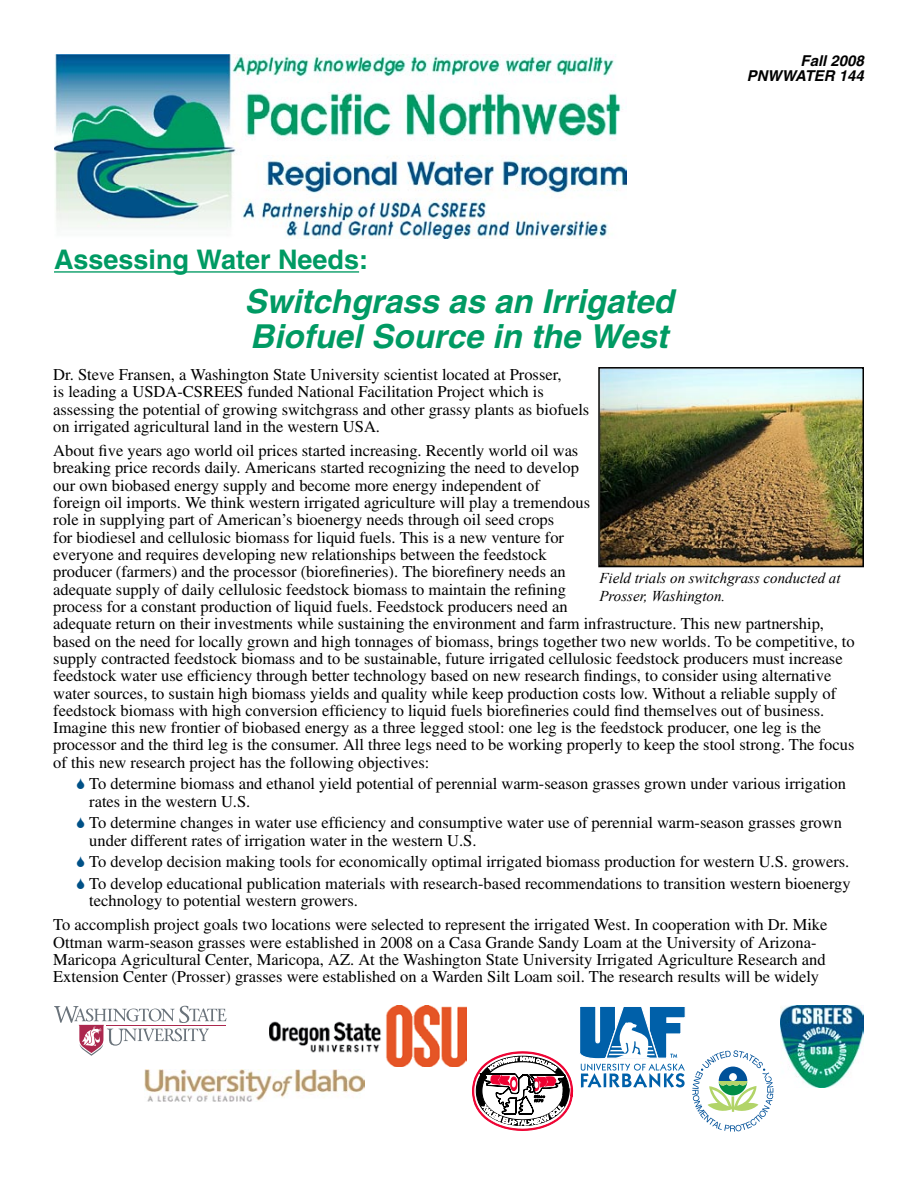
<style>
.page{position:relative;width:918px;height:1188px;background:#fff}
.page>*{position:absolute;margin:0;border:0;box-sizing:border-box;transform-origin:0 0}
.t1{font:italic 700 33px/34.7px "Sans";color:#009a63}
.t2{font:700 27px "Sans";color:#009a63}
.t3{font:16.5px/17.2px "Toronto";color:#000}
.t4{font:italic 15px/18px "Times New Roman";color:#000}
.t5{font:italic 700 15px/15.8px "Sans";color:#000;text-align:right}
</style>
<div class="page">
<img style="left:54px;top:54px;width:572px;height:184px">
<svg style="left:54px;top:1006px;width:172px;height:50px"></svg>
<img style="left:270px;top:1006px;width:197px;height:60px">
<svg style="left:580px;top:1006px;width:106px;height:81px"></svg>
<img style="left:781px;top:1006px;width:83px;height:82px">
<svg style="left:472px;top:1051px;width:101px;height:80px"></svg>
<svg style="left:692px;top:1050px;width:81px;height:82px"></svg>
<img style="left:144px;top:1069px;width:220px;height:32px">
<hr style="left:54px;top:271px;width:305px;height:2px;background:#009a63">
<img style="left:601px;top:370px;width:260px;height:194px">
<div style="left:598px;top:367px;width:266px;height:200px;border:2px solid #000"></div>
<h2 class="t2" style="left:54px;top:243px;width:316px">Assessing Water Needs:</h2>
<h1 class="t1" style="left:244px;top:284px;width:431px">Switchgrass as an Irrigated<br>Biofuel Source in the West</h1>
<p class="t5" style="left:747px;top:52px;width:119px">Fall 2008<br>PNWWATER 144</p>
<p class="t3" style="left:53px;top:366px;width:538px">Dr. Steve Fransen, a Washington State University scientist located at Prosser,<br>is leading a USDA-CSREES funded National Facilitation Project which is assessing the potential of growing switchgrass and other grassy plants as biofuels on irrigated agricultural land in the western USA.</p>
<p class="t3" style="left:53px;top:442px;width:803px">About five years ago world oil prices started increasing. Recently world oil was<br>breaking price records daily. Americans started recognizing the need to develop<br>our own biobased energy supply and become more energy independent of<br>foreign oil imports. We think western irrigated agriculture will play a tremendous<br>role in supplying part of American’s bioenergy needs through oil seed crops<br>for biodiesel and cellulosic biomass for liquid fuels. This is a new venture for<br>everyone and requires developing new relationships between the feedstock<br>producer (farmers) and the processor (biorefineries). The biorefinery needs an<br>adequate supply of daily cellulosic feedstock biomass to maintain the refining<br>process for a constant production of liquid fuels. Feedstock producers need an<br>adequate return on their investments while sustaining the environment and farm infrastructure. This new partnership, based on the need for locally grown and high tonnages of biomass, brings together two new worlds. To be competitive, to supply contracted feedstock biomass and to be sustainable, future irrigated cellulosic feedstock producers must increase feedstock water use efficiency through better technology based on new research findings, to consider using alternative water sources, to sustain high biomass yields and quality while keep production costs low. Without a reliable supply of feedstock biomass with high conversion efficiency to liquid fuels biorefineries could find themselves out of business.<br>Imagine this new frontier of biobased energy as a three legged stool: one leg is the feedstock producer, one leg is the processor and the third leg is the consumer. All three legs need to be working properly to keep the stool strong. The focus of this new research project has the following objectives:</p>
<p class="t3" style="left:89px;top:775px;width:758px">To determine biomass and ethanol yield potential of perennial warm-season grasses grown under various irrigation rates in the western U.S.</p>
<p class="t3" style="left:89px;top:814px;width:754px">To determine changes in water use efficiency and consumptive water use of perennial warm-season grasses grown under different rates of irrigation water in the western U.S.</p>
<p class="t3" style="left:89px;top:851px;width:763px;line-height:21.6px">To develop decision making tools for economically optimal irrigated biomass production for western U.S. growers.<br>To develop educational publication materials with research-based recommendations to transition western bioenergy</p>
<p class="t3" style="left:53px;top:889px;width:776px;line-height:24px;text-indent:36px">technology to potential western growers.<br>To accomplish project goals two locations were selected to represent the irrigated West. In cooperation with Dr. Mike</p>
<p class="t3" style="left:53px;top:933px;width:774px">Ottman warm-season grasses were established in 2008 on a Casa Grande Sandy Loam at the University of Arizona-<br>Maricopa Agricultural Center, Maricopa, AZ. At the Washington State University Irrigated Agriculture Research and<br>Extension Center (Prosser) grasses were established on a Warden Silt Loam soil. The research results will be widely</p>
<p class="t4" style="left:599px;top:569px;width:243px">Field trials on switchgrass conducted at<br>Prosser, Washington.</p>
</div>
